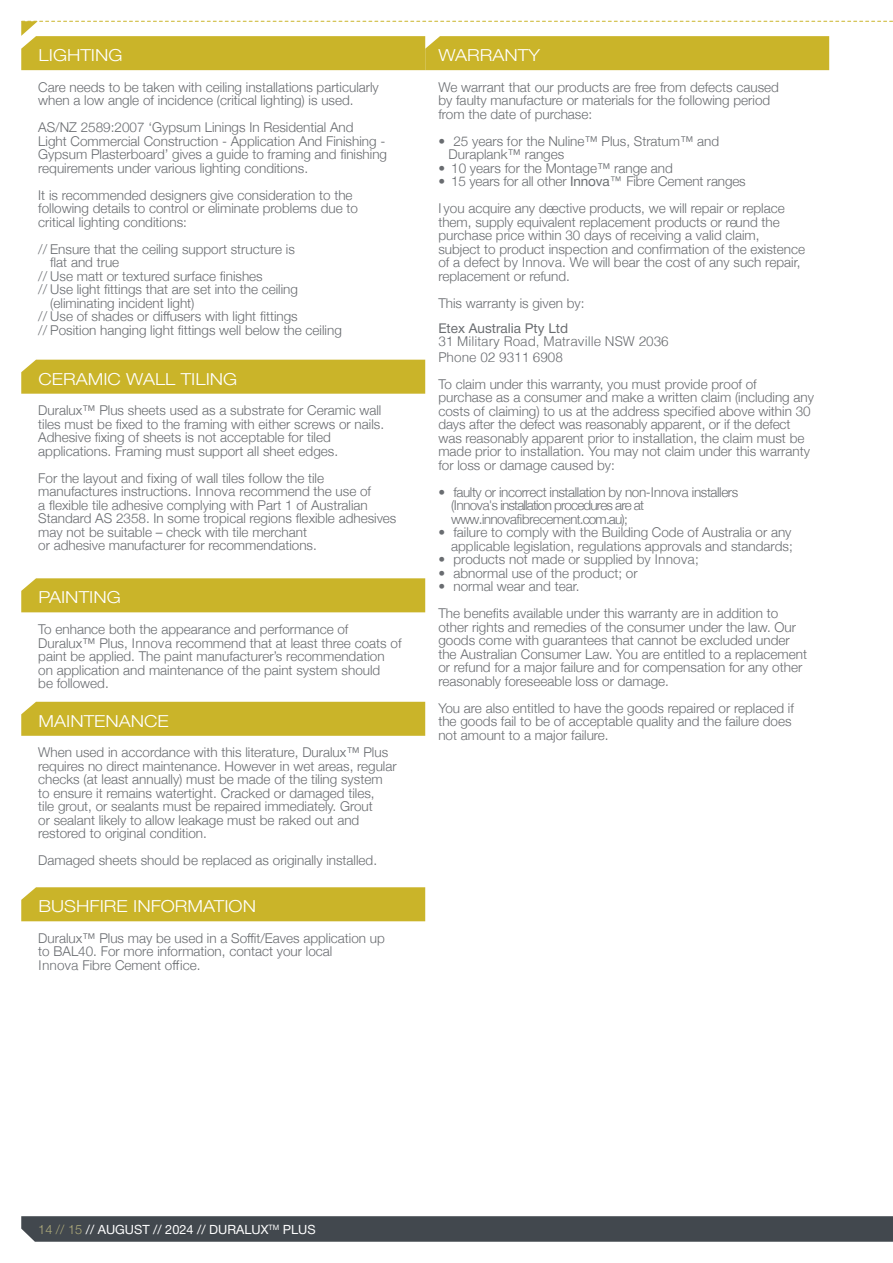
<style>
.page{position:relative;width:893px;height:1263px;background:#fff}
.page>*{position:absolute;margin:0;border:0;box-sizing:border-box;transform-origin:0 0}
.t1{font:300 16.5px "Helvetica Neue";color:#fff;scale:1.15 1}
.t2{font:300 13.5px/13.5px "Helvetica Neue";color:#696c70}
.t3{font:300 13.5px/13.5px "Helvetica Neue";letter-spacing:-.03em;color:#696c70}
.t4{font:300 13.5px/15.8px "Helvetica";color:#696c70}
.t5{font:300 13.5px "Helvetica";letter-spacing:-.06em;color:#696c70}
.t6{font:13.5px "Helvetica Neue";color:#696c70}
.t7{font:12.75px "Helvetica Neue";color:#fff}
.s1{font-family:"Helvetica"}
.s2{font-weight:400}
.s3{font-family:"Helvetica Neue"}
.s4{font-weight:300;color:#b1ad7c}
</style>
<div class="page">
<svg style="left:21px;top:1216px;width:872px;height:26px;background:#464c51"></svg>
<div style="left:21px;top:360px;width:404px;height:34px;background:#cab429"></div>
<div style="left:21px;top:578px;width:404px;height:34px;background:#cab429"></div>
<div style="left:21px;top:702px;width:404px;height:34px;background:#cab429"></div>
<div style="left:21px;top:887px;width:404px;height:34px;background:#cab429"></div>
<svg style="left:21px;top:21px;width:872px;height:49px"></svg>
<p class="t1" style="left:39px;top:42px;width:75px">LIGHTING</p>
<p class="t2" style="left:38px;top:79px;width:342px">Care needs to be taken with ceiling installations particularly when a low angle of incidence (critical lighting) is used.</p>
<p class="t2" style="left:38px;top:120px;width:350px">AS/NZ 2589:2007 ‘Gypsum Linings In Residential And<br>Light Commercial Construction - Application And Finishing - Gypsum Plasterboard’ gives a guide to framing and finishing requirements under various lighting conditions.</p>
<p class="t2" style="left:38px;top:187px;width:321px">It is recommended designers give consideration to the following details to control or eliminate problems due to critical lighting conditions:</p>
<p class="t2" style="left:38px;top:241px;width:258px">// Ensure that the ceiling support structure is</p>
<p class="t2" style="left:50px;top:255px;width:71px">flat and true</p>
<p class="t2" style="left:38px;top:268px;width:226px">// Use matt or textured surface finishes</p>
<p class="t2" style="left:38px;top:282px;width:261px">// Use light fittings that are set into the ceiling</p>
<p class="t2" style="left:50px;top:295px;width:146px">(eliminating incident light)</p>
<p class="t2" style="left:38px;top:309px;width:261px">// Use of shades or diffusers with light fittings</p>
<p class="t2" style="left:38px;top:322px;width:305px">// Position hanging light fittings well below the ceiling</p>
<p class="t1" style="left:39px;top:365px;width:174px">CERAMIC WALL TILING</p>
<p class="t2" style="left:38px;top:403px;width:347px">Duralux™ Plus sheets used as a substrate for Ceramic wall tiles must be fixed to the framing with either screws or nails.<br>Adhesive fixing of sheets is not acceptable for tiled applications. Framing must support all sheet edges.</p>
<p class="t2" style="left:38px;top:470px;width:360px">For the layout and fixing of wall tiles follow the tile manufactures instructions. <span class="s1">Innova</span> recommend the use of<br>a flexible tile adhesive complying with Part 1 of Australian Standard AS 2358. In some tropical regions flexible adhesives may not be suitable – check with tile merchant<br>or adhesive manufacturer for recommendations.</p>
<p class="t1" style="left:39px;top:584px;width:73px">PAINTING</p>
<p class="t2" style="left:38px;top:621px;width:365px">To enhance both the appearance and performance of Duralux™ Plus, <span class="s1">Innova</span> recommend that at least three coats of paint be applied. The paint manufacturer’s recommendation on application and maintenance of the paint system should<br>be followed.</p>
<p class="t1" style="left:39px;top:707px;width:115px">MAINTENANCE</p>
<p class="t2" style="left:38px;top:745px;width:360px">When used in accordance with this literature, Duralux™ Plus requires no direct maintenance. However in wet areas, regular checks (at least annually) must be made of the tiling system to ensure it remains watertight. Cracked or damaged tiles,<br>tile grout, or sealants must be repaired immediately. Grout<br>or sealant likely to allow leakage must be raked out and restored to original condition.</p>
<p class="t2" style="left:38px;top:853px;width:340px">Damaged sheets should be replaced as originally installed.</p>
<p class="t1" style="left:39px;top:893px;width:191px">BUSHFIRE INFORMATION</p>
<p class="t2" style="left:38px;top:930px;width:348px">Duralux™ Plus may be used in a Soffit/Eaves application up to BAL40. For more information, contact your local<br><span class="s1">Innova</span> Fibre Cement office.</p>
<p class="t1" style="left:438px;top:42px;width:90px">WARRANTY</p>
<p class="t2" style="left:438px;top:79px;width:342px">We warrant that our products are free from defects caused by faulty manufacture or materials for the following period from the date of purchase:</p>
<p class="t2" style="left:449px;top:133px;width:272px;text-indent:-10px">• 25 years for the Nuline™ Plus, Stratum™ and<br>Duraplank™ ranges</p>
<p class="t2" style="left:438px;top:160px;width:236px">• 10 years for the Montage™ range and</p>
<p class="t2" style="left:438px;top:167px;width:348px;line-height:27px">• 15 years for all other <span class="s2">Innova™</span> Fibre Cement ranges<br>I you acquire any deective products, we will repair or replace</p>
<p class="t2" style="left:438px;top:214px;width:368px">them, supply equivalent replacement products or reund the purchase price within 30 days of receiving a valid claim,<br>subject to product inspection and confirmation of the existence of a defect by <span class="s1">Innova</span>. We will bear the cost of any such repair, replacement or refund.</p>
<p class="t2" style="left:438px;top:295px;width:148px">This warranty is given by:</p>
<p class="t6" style="left:438px;top:318px;width:131px">Etex Australia Pty Ltd</p>
<p class="t4" style="left:438px;top:333px;width:232px">31 Military Road, Matraville NSW 2036<br>Phone 02 9311 6908</p>
<p class="t2" style="left:438px;top:376px;width:377px">To claim under this warranty, you must provide proof of purchase as a consumer and make a written claim (including any costs of claiming) to us at the address specified above within 30 days after the defect was reasonably apparent, or if the defect was reasonably apparent prior to installation, the claim must be made prior to installation. You may not claim under this warranty for loss or damage caused by:</p>
<p class="t3" style="left:451px;top:484px;width:289px;text-indent:-13px">• faulty or incorrect installation by non-<span class="s1">Innova</span> installers (<span class="s1">Innova's</span> installation procedures are at</p>
<p class="t5" style="left:451px;top:511px;width:178px"><span class="s3">www.</span>innovafibrecement<span class="s3">.com.au);</span></p>
<p class="t2" style="left:438px;top:525px;width:356px;text-align:right">• failure to comply with the Building Code of Australia or any applicable legislation, regulations approvals and standards;</p>
<p class="t2" style="left:438px;top:552px;width:262px">• products not made or supplied by <span class="s1">Innova</span>;</p>
<p class="t2" style="left:438px;top:565px;width:201px">• abnormal use of the product; or</p>
<p class="t2" style="left:438px;top:572px;width:341px;line-height:27px">• normal wear and tear.<br>The benefits available under this warranty are in addition to</p>
<p class="t2" style="left:438px;top:619px;width:370px">other rights and remedies of the consumer under the law. Our goods come with guarantees that cannot be excluded under the Australian Consumer Law. You are entitled to a replacement or refund for a major failure and for compensation for any other reasonably foreseeable loss or damage.</p>
<p class="t2" style="left:438px;top:700px;width:357px">You are also entitled to have the goods repaired or replaced if the goods fail to be of acceptable quality and the failure does not amount to a major failure.</p>
<p class="t7" style="left:38px;top:1220px;width:279px"><span class="s4">14 // 15</span> // AUGUST // 2024 // DURALUX<sup>TM</sup> PLUS</p>
</div>
